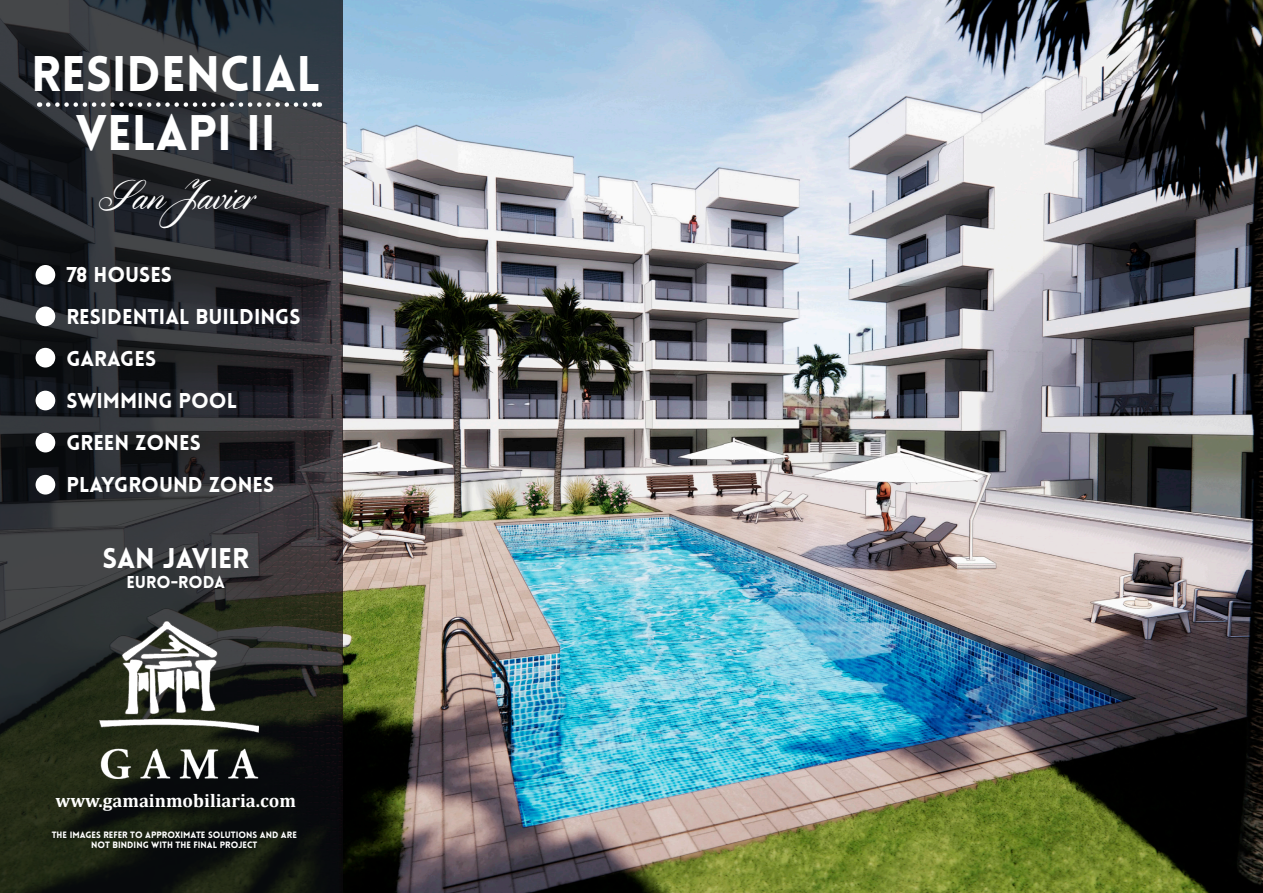
<style>
.page{position:relative;width:1263px;height:893px;background:#fff}
.page>*{position:absolute;margin:0;border:0;box-sizing:border-box;transform-origin:0 0}
.t1{font:900 48.9px/58.7px "Lovelo";color:#fff;text-align:center}
.t2{font:48.9px "Cylburn";color:#fff}
.t3{font:900 27.9px "Lovelo";color:#fff}
.t4{font:900 21px/42px "Lovelo";color:#fff}
.t5{font:700 18.6px "Cambria";color:#fff}
.t6{font:900 16.8px "Lovelo";color:#fff}
.t7{font:900 9px/10.8px "Lovelo";color:#fff;text-align:center}
</style>
<div class="page">
<img style="left:343px;top:0;width:920px;height:893px">
<img style="left:0;top:0;width:342px;height:893px">
<div style="left:36px;top:265px;width:19px;height:20px;background:#fff;border-radius:50%"></div>
<div style="left:36px;top:306px;width:19px;height:20px;background:#fff;border-radius:50%"></div>
<div style="left:36px;top:348px;width:19px;height:20px;background:#fff;border-radius:50%"></div>
<div style="left:36px;top:391px;width:19px;height:19px;background:#fff;border-radius:50%"></div>
<div style="left:36px;top:433px;width:19px;height:19px;background:#fff;border-radius:50%"></div>
<div style="left:36px;top:475px;width:19px;height:20px;background:#fff;border-radius:50%"></div>
<svg style="left:48px;top:102px;width:272px;height:5px"></svg>
<img style="left:99px;top:622px;width:160px;height:156px">
<h1 class="t1" style="left:31px;top:45px;width:291px">RESIDENCIAL<br>VELAPI II</h1>
<h1 class="t2" style="left:99px;top:169px;width:155px">San Javier</h1>
<p class="t4" style="left:66px;top:254px;width:236px">78 HOUSES<br>RESIDENTIAL BUILDINGS<br>GARAGES<br>SWIMMING POOL<br>GREEN ZONES<br>PLAYGROUND ZONES</p>
<h2 class="t3" style="left:102px;top:541px;width:148px">SAN JAVIER</h2>
<p class="t6" style="left:126px;top:572px;width:100px">EURO-RODA</p>
<p class="t5" style="left:56px;top:787px;width:242px">www.gamainmobiliaria.com</p>
<p class="t7" style="left:52px;top:829px;width:247px">THE IMAGES REFER TO APPROXIMATE SOLUTIONS AND ARE<br>NOT BINDING WITH THE FINAL PROJECT</p>
</div>
